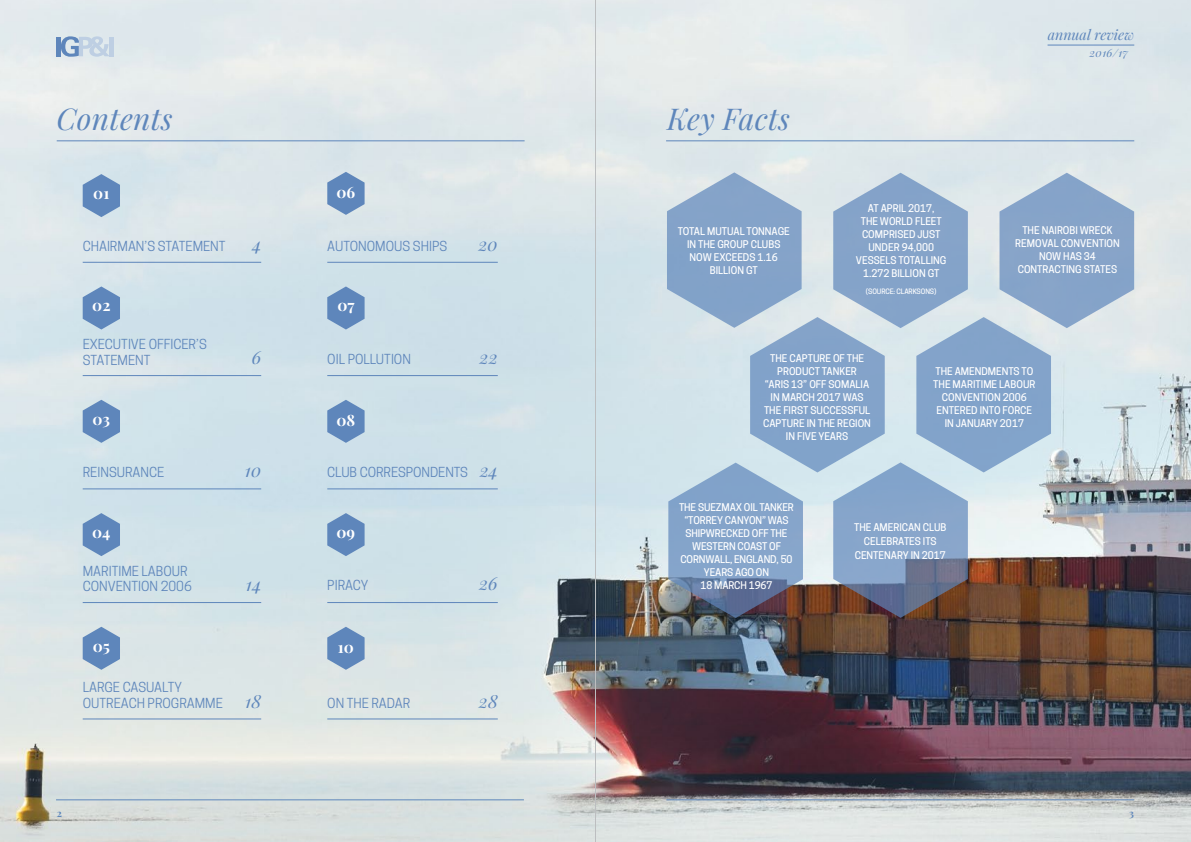
<style>
.page{position:relative;width:1191px;height:842px;background:#fff}
.page>*{position:absolute;margin:0;border:0;box-sizing:border-box;transform-origin:0 0}
.t1{font:italic 30px "Playfair Display";letter-spacing:.01em;color:#5e86bb}
.t2{font:italic 18px "Playfair Display";letter-spacing:.01em;color:#5e86bb}
.t3{font:700 15.6px "Playfair Display SC";color:#fff}
.t4{font:italic 14.2px "Playfair Display";color:#5e86bb}
.t5{font:13px/15.6px "Cooper Hewitt";color:#5e86bb}
.t6{font:italic 11.3px "Playfair Display";letter-spacing:.025em;color:#5e86bb}
.t7{font:500 10px/13px "Cooper Hewitt";color:#fff;text-align:center}
.t8{font:700 10px "Playfair Display";color:#5e86bb}
.t9{font:500 7px "Cooper Hewitt";letter-spacing:-.01em;color:#fff}
.s1{font-family:"Playfair Display";font-style:italic;font-size:18px}
</style>
<div class="page">
<img style="left:0;top:0;width:1191px;height:842px">
<hr style="left:666px;top:799px;width:468px;height:1px;background:#5e86bb">
<hr style="left:56px;top:799px;width:468px;height:1px;background:#5e86bb">
<hr style="left:1047px;top:45px;width:87px;height:1px;background:#5e86bb">
<hr style="left:57px;top:37px;width:4px;height:19px;background:#5e86bb">
<svg style="left:61px;top:36px;width:49px;height:21px"></svg>
<hr style="left:109px;top:37px;width:4px;height:19px;background:#becfe3">
<hr style="left:666px;top:140px;width:468px;height:1px;background:#5e86bb">
<hr style="left:57px;top:140px;width:467px;height:1px;background:#5e86bb">
<svg style="left:83px;top:174px;width:37px;height:43px;background:#7b9dc6"></svg>
<hr style="left:83px;top:262px;width:178px;height:1px;background:#5e86bb">
<svg style="left:83px;top:286px;width:37px;height:43px;background:#7a9cc6"></svg>
<hr style="left:83px;top:375px;width:178px;height:1px;background:#5e86bb">
<svg style="left:83px;top:400px;width:37px;height:43px;background:#7a9dc6"></svg>
<hr style="left:83px;top:488px;width:178px;height:1px;background:#5e86bb">
<svg style="left:83px;top:513px;width:37px;height:43px;background:#7a9cc6"></svg>
<hr style="left:83px;top:602px;width:178px;height:1px;background:#5e86bb">
<svg style="left:83px;top:627px;width:37px;height:43px;background:#7d9dc5"></svg>
<hr style="left:83px;top:719px;width:178px;height:1px;background:#5e86bb">
<svg style="left:327px;top:172px;width:37px;height:43px;background:#7d9ec6"></svg>
<hr style="left:327px;top:262px;width:171px;height:1px;background:#5e86bb">
<svg style="left:327px;top:286px;width:37px;height:43px;background:#799cc6"></svg>
<hr style="left:327px;top:375px;width:171px;height:1px;background:#5e86bb">
<svg style="left:327px;top:400px;width:37px;height:43px;background:#7a9cc6"></svg>
<hr style="left:327px;top:488px;width:171px;height:1px;background:#5e86bb">
<svg style="left:327px;top:513px;width:37px;height:43px;background:#7a9cc6"></svg>
<hr style="left:327px;top:602px;width:171px;height:1px;background:#5e86bb">
<svg style="left:327px;top:627px;width:37px;height:43px;background:#7c9dc5"></svg>
<hr style="left:327px;top:719px;width:171px;height:1px;background:#5e86bb">
<svg style="left:667px;top:172px;width:467px;height:446px;background:#a1b3c8"></svg>
<hr style="left:595px;top:0;width:1px;height:842px;background:#bcbec0">
<h1 class="t1" style="left:57px;top:99px;width:118px">Contents</h1>
<h1 class="t1" style="left:667px;top:99px;width:124px">Key Facts</h1>
<h3 class="t3" style="left:93px;top:184px;width:18px">01</h3>
<h3 class="t5" style="left:83px;top:239px;width:144px">CHAIRMAN’S STATEMENT</h3>
<h2 class="t2" style="left:252px;top:232px;width:11px">4</h2>
<h3 class="t3" style="left:336px;top:182px;width:20px">06</h3>
<h3 class="t5" style="left:327px;top:239px;width:121px">AUTONOMOUS SHIPS</h3>
<h2 class="t2" style="left:478px;top:233px;width:21px">20</h2>
<p class="t7" style="left:677px;top:224px;width:114px">TOTAL MUTUAL TONNAGE<br>IN THE GROUP CLUBS<br>NOW EXCEEDS 1.16<br>BILLION GT</p>
<p class="t7" style="left:856px;top:202px;width:92px">AT APRIL 2017,<br>THE WORLD FLEET<br>COMPRISED JUST<br>UNDER 94,000<br>VESSELS TOTALLING<br>1.272 BILLION GT</p>
<p class="t9" style="left:866px;top:287px;width:72px">(SOURCE: CLARKSONS)</p>
<h3 class="t4" style="left:1047px;top:25px;width:88px">annual review</h3>
<p class="t6" style="left:1089px;top:45px;width:40px">2016/17</p>
<p class="t7" style="left:1015px;top:224px;width:106px">THE NAIROBI WRECK<br>REMOVAL CONVENTION<br>NOW HAS 34<br>CONTRACTING STATES</p>
<h3 class="t3" style="left:92px;top:296px;width:20px">02</h3>
<h3 class="t5" style="left:83px;top:336px;width:126px">EXECUTIVE OFFICER’S<br>STATEMENT</h3>
<h2 class="t2" style="left:252px;top:345px;width:11px">6</h2>
<h3 class="t3" style="left:92px;top:409px;width:19px">03</h3>
<h3 class="t5" style="left:83px;top:464px;width:83px">REINSURANCE</h3>
<h2 class="t2" style="left:245px;top:458px;width:18px">10</h2>
<h3 class="t3" style="left:92px;top:523px;width:20px">04</h3>
<h3 class="t5" style="left:83px;top:563px;width:111px">MARITIME LABOUR<br>CONVENTION 2006</h3>
<h2 class="t2" style="left:246px;top:573px;width:17px">14</h2>
<h3 class="t3" style="left:93px;top:636px;width:19px">05</h3>
<h3 class="t5" style="left:83px;top:680px;width:180px">LARGE CASUALTY<br>OUTREACH PROGRAMME <span class="s1">18</span></h3>
<p class="t8" style="left:57px;top:807px;width:7px">2</p>
<h3 class="t3" style="left:337px;top:296px;width:19px">07</h3>
<h3 class="t5" style="left:327px;top:351px;width:85px">OIL POLLUTION</h3>
<h2 class="t2" style="left:479px;top:345px;width:20px">22</h2>
<h3 class="t3" style="left:336px;top:410px;width:20px">08</h3>
<h3 class="t5" style="left:327px;top:464px;width:172px">CLUB CORRESPONDENTS <span class="s1">24</span></h3>
<h3 class="t3" style="left:336px;top:523px;width:20px">09</h3>
<h3 class="t5" style="left:327px;top:578px;width:43px">PIRACY</h3>
<h2 class="t2" style="left:479px;top:572px;width:20px">26</h2>
<h3 class="t3" style="left:338px;top:637px;width:18px">10</h3>
<h3 class="t5" style="left:327px;top:695px;width:85px">ON THE RADAR</h3>
<h2 class="t2" style="left:479px;top:689px;width:21px">28</h2>
<p class="t7" style="left:763px;top:352px;width:109px">THE CAPTURE OF THE<br>PRODUCT TANKER<br>“ARIS 13” OFF SOMALIA<br>IN MARCH 2017 WAS<br>THE FIRST SUCCESSFUL<br>CAPTURE IN THE REGION<br>IN FIVE YEARS</p>
<p class="t7" style="left:933px;top:364px;width:104px">THE AMENDMENTS TO<br>THE MARITIME LABOUR<br>CONVENTION 2006<br>ENTERED INTO FORCE<br>IN JANUARY 2017</p>
<p class="t7" style="left:679px;top:500px;width:116px">THE SUEZMAX OIL TANKER “TORREY CANYON” WAS<br>SHIPWRECKED OFF THE<br>WESTERN COAST OF<br>CORNWALL, ENGLAND, 50<br>YEARS AGO ON<br>18 MARCH 1967</p>
<p class="t7" style="left:854px;top:520px;width:94px;line-height:14px">THE AMERICAN CLUB<br>CELEBRATES ITS<br>CENTENARY IN 2017</p>
<p class="t8" style="left:1129px;top:807px;width:6px">3</p>
</div>
